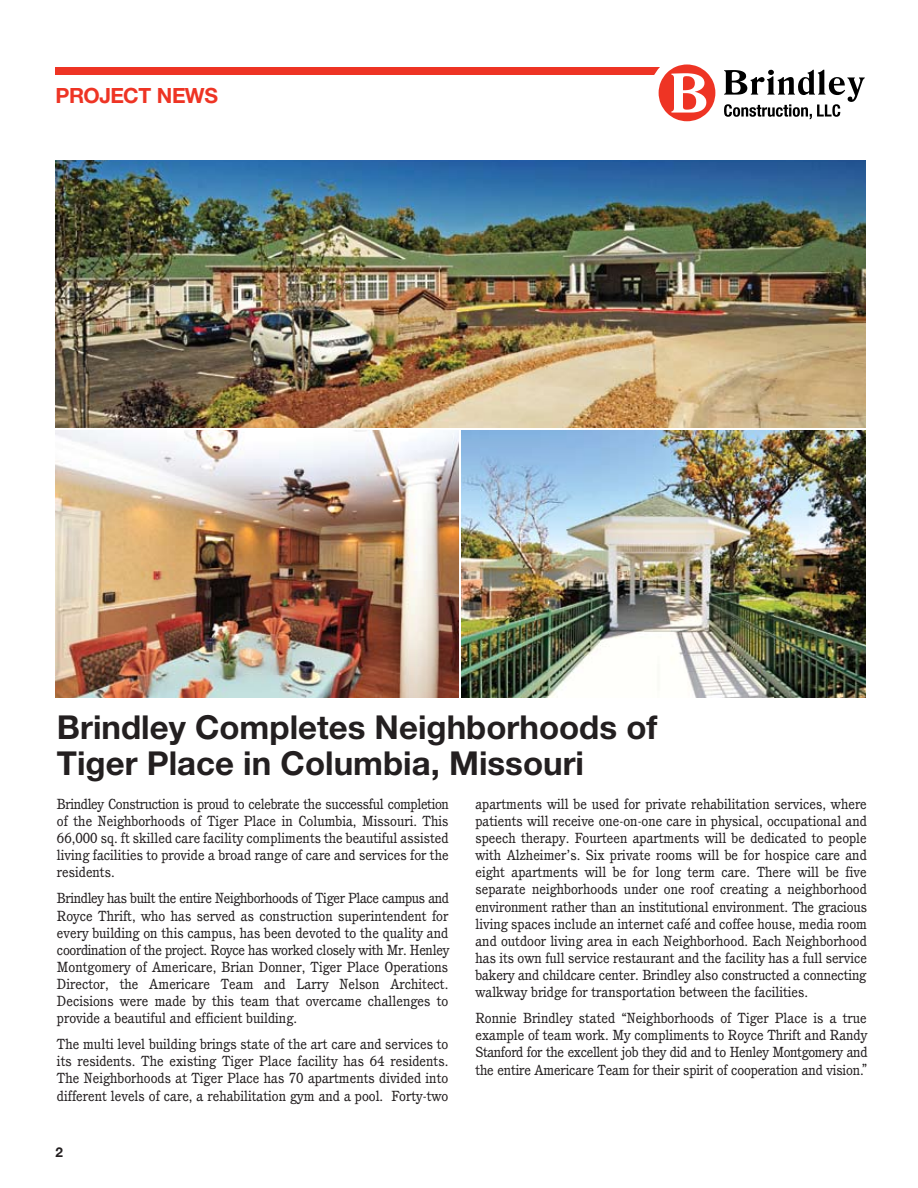
<style>
.page{position:relative;width:918px;height:1188px;background:#fff}
.page>*{position:absolute;margin:0;border:0;box-sizing:border-box;transform-origin:0 0}
.t1{font:700 33px/36px "Helvetica Neue";color:#231f20}
.t2{font:700 21px "Helvetica Neue";letter-spacing:-.02em;color:#ee3424}
.t3{font:14.25px/17.1px "Cushing";color:#231f20;text-align:justify}
.t4{font:700 13.5px "Helvetica Neue";color:#231f20}
</style>
<div class="page">
<div style="left:55px;top:67px;width:635px;height:7px;background:#ee3424"></div>
<svg style="left:650px;top:64px;width:215px;height:58px"></svg>
<img style="left:55px;top:431px;width:404px;height:267px">
<img style="left:462px;top:431px;width:403px;height:267px">
<img style="left:55px;top:160px;width:810px;height:268px">
<h2 class="t2" style="left:55px;top:82px;width:164px">PROJECT NEWS</h2>
<h1 class="t1" style="left:57px;top:709px;width:602px">Brindley Completes Neighborhoods of<br>Tiger Place in Columbia, Missouri</h1>
<p class="t3" style="left:57px;top:795px;width:393px">Brindley Construction is proud to celebrate the successful completion of the Neighborhoods of Tiger Place in Columbia, Missouri. This 66,000 sq. ft skilled care facility compliments the beautiful assisted living facilities to provide a broad range of care and services for the residents.</p>
<p class="t3" style="left:57px;top:890px;width:394px">Brindley has built the entire Neighborhoods of Tiger Place campus and Royce Thrift, who has served as construction superintendent for every building on this campus, has been devoted to the quality and coordination of the project. Royce has worked closely with Mr. Henley Montgomery of Americare, Brian Donner, Tiger Place Operations Director, the Americare Team and Larry Nelson Architect.<br>Decisions were made by this team that overcame challenges to provide a beautiful and efficient building.</p>
<p class="t3" style="left:57px;top:1036px;width:393px">The multi level building brings state of the art care and services to its residents. The existing Tiger Place facility has 64 residents.<br>The Neighborhoods at Tiger Place has 70 apartments divided into different levels of care, a rehabilitation gym and a pool. Forty-two</p>
<p class="t4" style="left:55px;top:1140px;width:9px">2</p>
<p class="t3" style="left:475px;top:795px;width:393px">apartments will be used for private rehabilitation services, where patients will receive one-on-one care in physical, occupational and speech therapy. Fourteen apartments will be dedicated to people with Alzheimer’s. Six private rooms will be for hospice care and eight apartments will be for long term care. There will be five separate neighborhoods under one roof creating a neighborhood environment rather than an institutional environment. The gracious living spaces include an internet café and coffee house, media room and outdoor living area in each Neighborhood. Each Neighborhood has its own full service restaurant and the facility has a full service bakery and childcare center. Brindley also constructed a connecting walkway bridge for transportation between the facilities.</p>
<p class="t3" style="left:475px;top:1010px;width:394px">Ronnie Brindley stated “Neighborhoods of Tiger Place is a true example of team work. My compliments to Royce Thrift and Randy Stanford for the excellent job they did and to Henley Montgomery and the entire Americare Team for their spirit of cooperation and vision.”</p>
</div>
